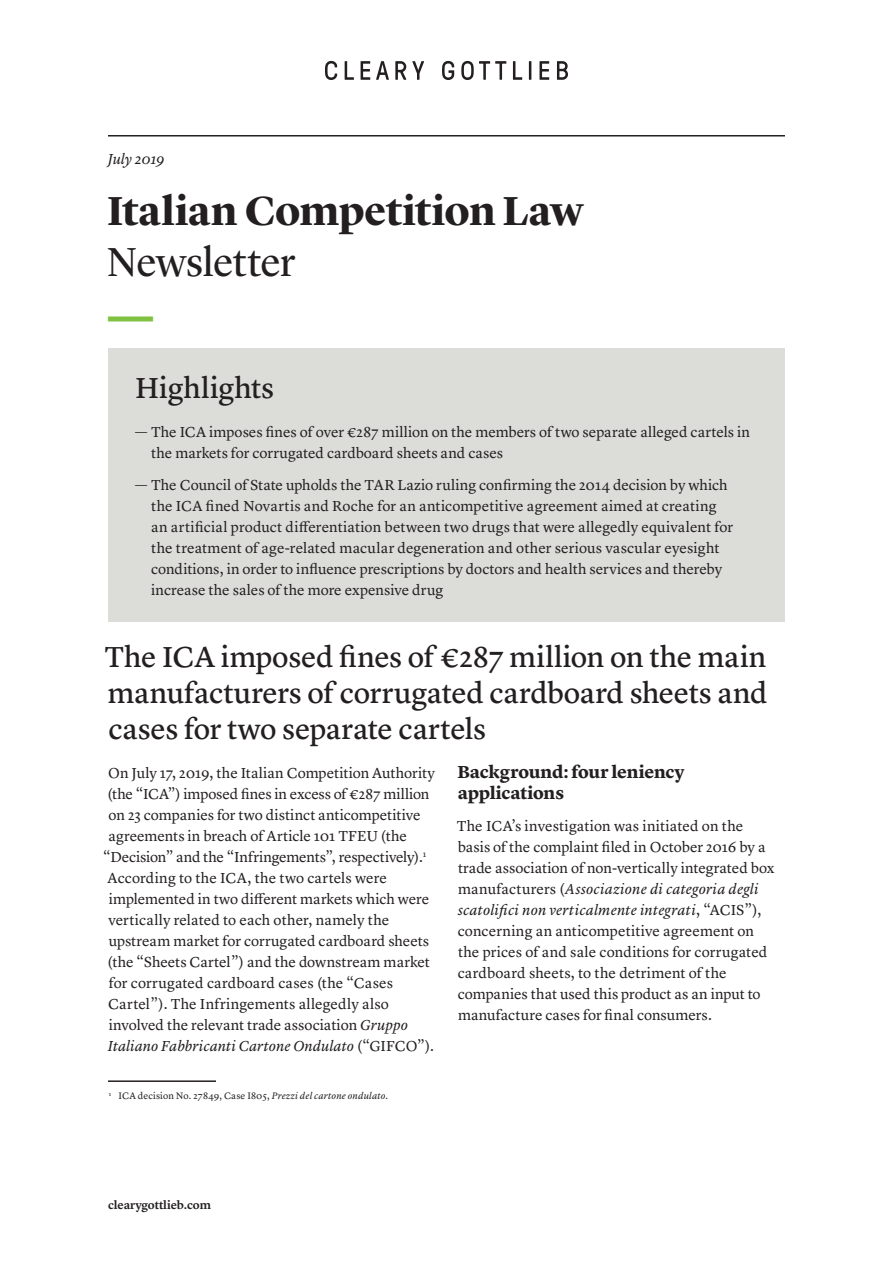
<style>
.page{position:relative;width:893px;height:1263px;background:#fff}
.page>*{position:absolute;margin:0;border:0;box-sizing:border-box;transform-origin:0 0}
._00_Rule_-_Glow{font:500 45px "Aktiv Grotesk";color:#7fc241}
._00_Heading_-_Level{font:700 42px/51px "Lyon Display";letter-spacing:-.005em;color:#231f20}
._01_Heading_-_Level{font:30px/36px "Lyon Text Regular No.2";letter-spacing:-.01em;color:#231f20;text-align:justify}
._03_Heading_-_Level{font:700 18px/21px "Lyon Text";letter-spacing:-.01em;color:#231f20}
._06_Body_Text{font:15px/21px "Lyon Text";color:#231f20}
._06_Body_Text-2{font:italic 15px "Lyon Text";letter-spacing:.005em;color:#231f20}
._13_Date{font:italic 15px "Lyon Text";letter-spacing:-.005em;color:#231f20}
.t1{font:600 12px "Lyon Text";letter-spacing:-.005em;color:#231f20}
._14_Footnote{font:9.75px "Lyon Text";letter-spacing:.015em;color:#231f20}
.s1{font-weight:400}
.s2{font-style:italic}
.s3{font-style:normal}
</style>
<div class="page">
<svg style="left:325px;top:61px;width:12px;height:19px"></svg>
<svg style="left:345px;top:61px;width:9px;height:19px"></svg>
<svg style="left:361px;top:61px;width:9px;height:19px"></svg>
<svg style="left:376px;top:61px;width:13px;height:19px"></svg>
<svg style="left:395px;top:61px;width:11px;height:19px"></svg>
<svg style="left:412px;top:61px;width:12px;height:19px"></svg>
<svg style="left:442px;top:61px;width:12px;height:19px"></svg>
<svg style="left:461px;top:61px;width:45px;height:19px"></svg>
<svg style="left:513px;top:61px;width:9px;height:19px"></svg>
<svg style="left:529px;top:61px;width:2px;height:19px"></svg>
<svg style="left:539px;top:61px;width:10px;height:19px"></svg>
<svg style="left:557px;top:61px;width:11px;height:19px"></svg>
<hr style="left:108px;top:135px;width:677px;height:2px;background:#231f20">
<hr style="left:108px;top:1080px;width:108px;height:2px;background:#231f20">
<div style="left:108px;top:349px;width:676px;height:273px;background:#dcdcd8"></div>
<p class="_13_Date" style="left:108px;top:147px;width:59px">July 2019</p>
<p class="_00_Heading_-_Level" style="left:107px;top:182px;width:478px">Italian Competition Law<br><span class="s1">Newsletter</span></p>
<p class="_00_Rule_-_Glow" style="left:108px;top:288px;width:46px">—</p>
<p class="_01_Heading_-_Level" style="left:135px;top:368px;width:141px">Highlights</p>
<p class="_06_Body_Text" style="left:151px;top:421px;width:600px;text-indent:-16px">— The ICA imposes fines of over €287 million on the members of two separate alleged cartels in the markets for corrugated cardboard sheets and cases</p>
<p class="_06_Body_Text" style="left:151px;top:473px;width:583px;text-indent:-16px">— The Council of State upholds the TAR Lazio ruling confirming the 2014 decision by which the ICA fined Novartis and Roche for an anticompetitive agreement aimed at creating an artificial product differentiation between two drugs that were allegedly equivalent for the treatment of age-related macular degeneration and other serious vascular eyesight conditions, in order to influence prescriptions by doctors and health services and thereby increase the sales of the more expensive drug</p>
<p class="_01_Heading_-_Level" style="left:105px;top:636px;width:665px">The ICA imposed fines of €287 million on the main manufacturers of corrugated cardboard sheets and cases for two separate cartels</p>
<p class="_06_Body_Text" style="left:108px;top:761px;width:328px">On July 17, 2019, the Italian Competition Authority</p>
<p class="_06_Body_Text" style="left:108px;top:782px;width:323px">(the “ICA”) imposed fines in excess of €287 million</p>
<p class="_06_Body_Text" style="left:109px;top:803px;width:313px">on 23 companies for two distinct anticompetitive</p>
<p class="_06_Body_Text" style="left:108px;top:824px;width:300px">agreements in breach of Article 101 TFEU (the</p>
<p class="_06_Body_Text" style="left:103px;top:845px;width:325px">“Decision” and the “Infringements”, respectively).<sup>1</sup></p>
<p class="_06_Body_Text" style="left:107px;top:866px;width:281px">According to the ICA, the two cartels were</p>
<p class="_06_Body_Text" style="left:109px;top:887px;width:322px">implemented in two different markets which were</p>
<p class="_06_Body_Text" style="left:108px;top:908px;width:283px">vertically related to each other, namely the</p>
<p class="_06_Body_Text" style="left:109px;top:929px;width:322px">upstream market for corrugated cardboard sheets</p>
<p class="_06_Body_Text" style="left:108px;top:950px;width:324px">(the “Sheets Cartel”) and the downstream market</p>
<p class="_06_Body_Text" style="left:109px;top:971px;width:286px">for corrugated cardboard cases (the “Cases</p>
<p class="_06_Body_Text" style="left:108px;top:992px;width:282px">Cartel”). The Infringements allegedly also</p>
<p class="_06_Body_Text" style="left:109px;top:1013px;width:301px">involved the relevant trade association <span class="s2">Gruppo</span></p>
<p class="_06_Body_Text-2" style="left:108px;top:1034px;width:328px">Italiano Fabbricanti Cartone Ondulato <span class="s3">(“GIFCO”).</span></p>
<p class="_03_Heading_-_Level" style="left:457px;top:760px;width:229px">Background: four leniency applications</p>
<p class="_06_Body_Text" style="left:457px;top:814px;width:319px">The ICA’s investigation was initiated on the basis of the complaint filed in October 2016 by a trade association of non-vertically integrated box manufacturers (<span class="s2">Associazione di categoria degli scatolifici non verticalmente integrati</span>, “ACIS”), concerning an anticompetitive agreement on the prices of and sale conditions for corrugated cardboard sheets, to the detriment of the companies that used this product as an input to manufacture cases for final consumers.</p>
<p class="_14_Footnote" style="left:109px;top:1088px;width:281px"><sup>1</sup> ICA decision No. 27849, Case I805, <span class="s2">Prezzi del cartone ondulato</span>.</p>
<p class="t1" style="left:108px;top:1195px;width:104px">clearygottlieb.com</p>
</div>
